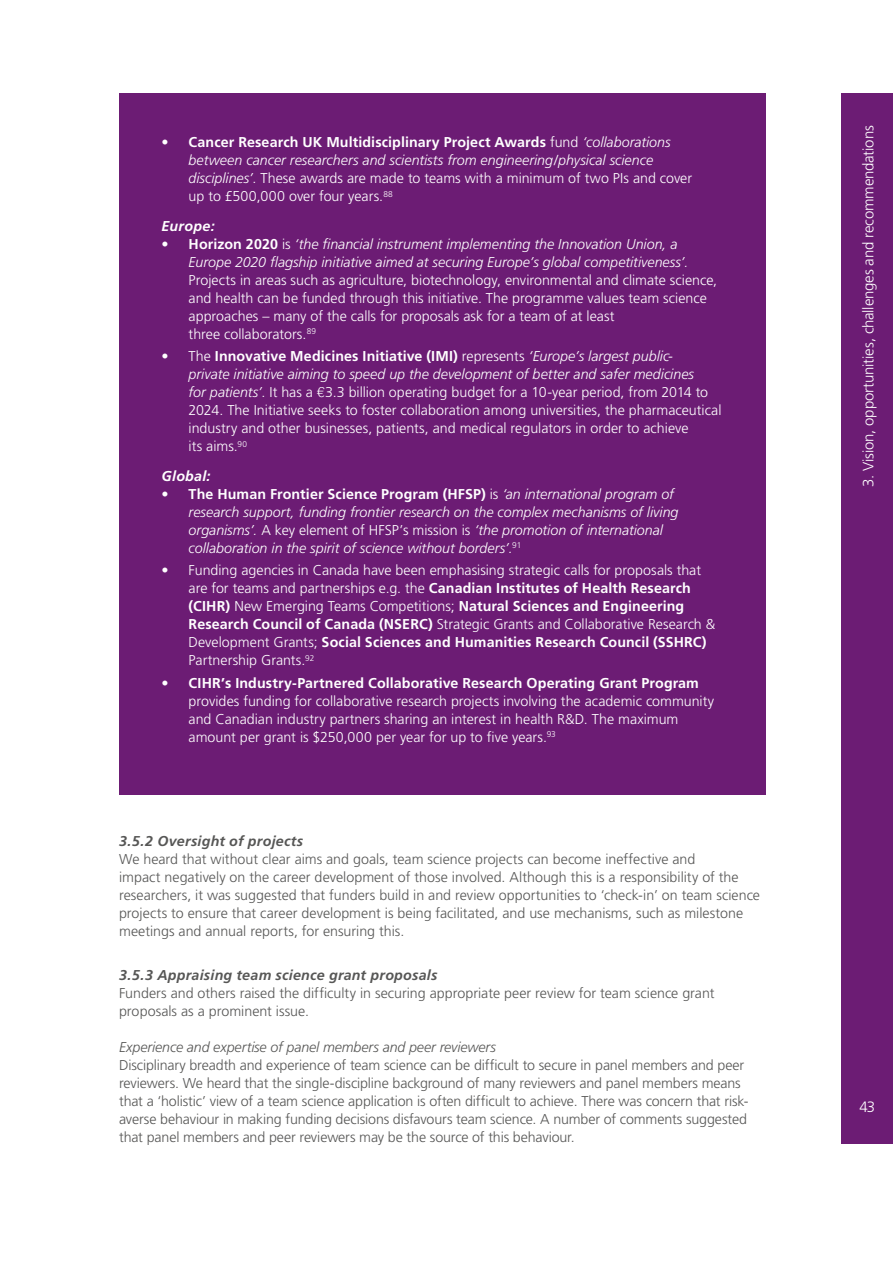
<style>
.page{position:relative;width:893px;height:1263px;background:#fff}
.page>*{position:absolute;margin:0;border:0;box-sizing:border-box;transform-origin:0 0}
.t1{font:300 15px "Frutiger";letter-spacing:-.01em;color:#fff}
.t2{font:300 14.25px/18px "Frutiger";color:#fff}
.t3{font:300 14.25px/18px "Frutiger";letter-spacing:-.005em;color:#575756}
.t4{font:italic 300 14.25px/18px "Frutiger";color:#fff}
.t5{font:700 14.25px "Frutiger";letter-spacing:.01em;color:#fff}
.t6{font:italic 700 14.25px "Frutiger";letter-spacing:.015em;color:#575756}
.t7{font:italic 300 14.25px "Frutiger";letter-spacing:-.005em;color:#575756}
.t8{font:italic 700 14.25px "Frutiger";letter-spacing:.02em;color:#fff}
.s1{font-weight:700;font-style:normal}
.s2{font-style:normal}
.s3{font-weight:700}
.s4{font-style:italic}
.s5{font-family:"Helvetica"}
</style>
<div class="page">
<div style="left:842px;top:94px;width:51px;height:1050px;background:#6c1c74"></div>
<div style="left:119px;top:94px;width:646px;height:701px;background:#6c1c74"></div>
<p class="t4" style="left:189px;top:133px;width:505px;text-indent:-27px"><span class="s1">• Cancer Research UK Multidisciplinary Project Awards</span> <span class="s2">fund</span> ‘collaborations between cancer researchers and scientists from engineering/physical science disciplines’<span class="s2">. These awards are made to teams with a minimum of two PIs and cover up to £500,000 over four years.</span><sup>88</sup></p>
<p class="t8" style="left:162px;top:218px;width:55px">Europe:</p>
<p class="t4" style="left:189px;top:235px;width:501px;text-indent:-27px"><span class="s1">• Horizon 2020</span> <span class="s2">is</span> ‘the financial instrument implementing the Innovation Union, a<br>Europe 2020 flagship initiative aimed at securing Europe’s global competitiveness’.</p>
<p class="t2" style="left:189px;top:271px;width:530px">Projects in areas such as agriculture, biotechnology, environmental and climate science, and health can be funded through this initiative. The programme values team science approaches – many of the calls for proposals ask for a team of at least<br>three collaborators.<sup>89</sup></p>
<p class="t2" style="left:189px;top:347px;width:534px;text-indent:-27px">• The <span class="s3">Innovative Medicines Initiative (IMI)</span> represents <span class="s4">‘Europe’s largest public-<br>private initiative aiming to speed up the development of better and safer medicines<br>for patients’</span>. It has a <span class="s5">€</span>3.3 billion operating budget for a 10-year period, from 2014 to 2024. The Initiative seeks to foster collaboration among universities, the pharmaceutical industry and other businesses, patients, and medical regulators in order to achieve<br>its aims.<sup>90</sup></p>
<p class="t8" style="left:162px;top:468px;width:50px">Global:</p>
<p class="t4" style="left:189px;top:485px;width:491px;text-indent:-27px"><span class="s1">• The Human Frontier Science Program (HFSP)</span> <span class="s2">is</span> ‘an international program of research support, funding frontier research on the complex mechanisms of living organisms’. <span class="s2">A key element of HFSP’s mission is</span> ‘the promotion of international collaboration in the spirit of science without borders’.<sup>91</sup></p>
<p class="t2" style="left:189px;top:561px;width:528px;text-indent:-27px">• Funding agencies in Canada have been emphasising strategic calls for proposals that are for teams and partnerships e.g. the <span class="s3">Canadian Institutes of Health Research (CIHR)</span> New Emerging Teams Competitions; <span class="s3">Natural Sciences and Engineering Research Council of Canada (NSERC)</span> Strategic Grants and Collaborative Research &amp; Development Grants; <span class="s3">Social Sciences and Humanities Research Council (SSHRC)<br></span>Partnership Grants.<sup>92</sup></p>
<p class="t5" style="left:162px;top:674px;width:539px">• CIHR’s Industry-Partnered Collaborative Research Operating Grant Program</p>
<p class="t2" style="left:189px;top:692px;width:527px">provides funding for collaborative research projects involving the academic community and Canadian industry partners sharing an interest in health R&amp;D. The maximum amount per grant is $250,000 per year for up to five years.<sup>93</sup></p>
<p class="t6" style="left:119px;top:833px;width:186px">3.5.2 Oversight of projects</p>
<p class="t3" style="left:119px;top:850px;width:642px">We heard that without clear aims and goals, team science projects can become ineffective and<br>impact negatively on the career development of those involved. Although this is a responsibility of the researchers, it was suggested that funders build in and review opportunities to ‘check-in’ on team science projects to ensure that career development is being facilitated, and use mechanisms, such as milestone meetings and annual reports, for ensuring this.</p>
<p class="t6" style="left:119px;top:966px;width:320px">3.5.3 Appraising team science grant proposals</p>
<p class="t3" style="left:119px;top:984px;width:597px">Funders and others raised the difficulty in securing appropriate peer review for team science grant proposals as a prominent issue.</p>
<p class="t7" style="left:119px;top:1038px;width:378px">Experience and expertise of panel members and peer reviewers</p>
<p class="t3" style="left:119px;top:1056px;width:631px">Disciplinary breadth and experience of team science can be difficult to secure in panel members and peer reviewers. We heard that the single-discipline background of many reviewers and panel members means that a ‘holistic’ view of a team science application is often difficult to achieve. There was concern that risk&shy;averse behaviour in making funding decisions disfavours team science. A number of comments suggested that panel members and peer reviewers may be the source of this behaviour.</p>
<p class="t1" style="left:860px;top:487px;width:363px;rotate:-90deg">3. Vision, opportunities, challenges and recommendations</p>
<p class="t1" style="left:860px;top:1098px;width:17px">43</p>
</div>
